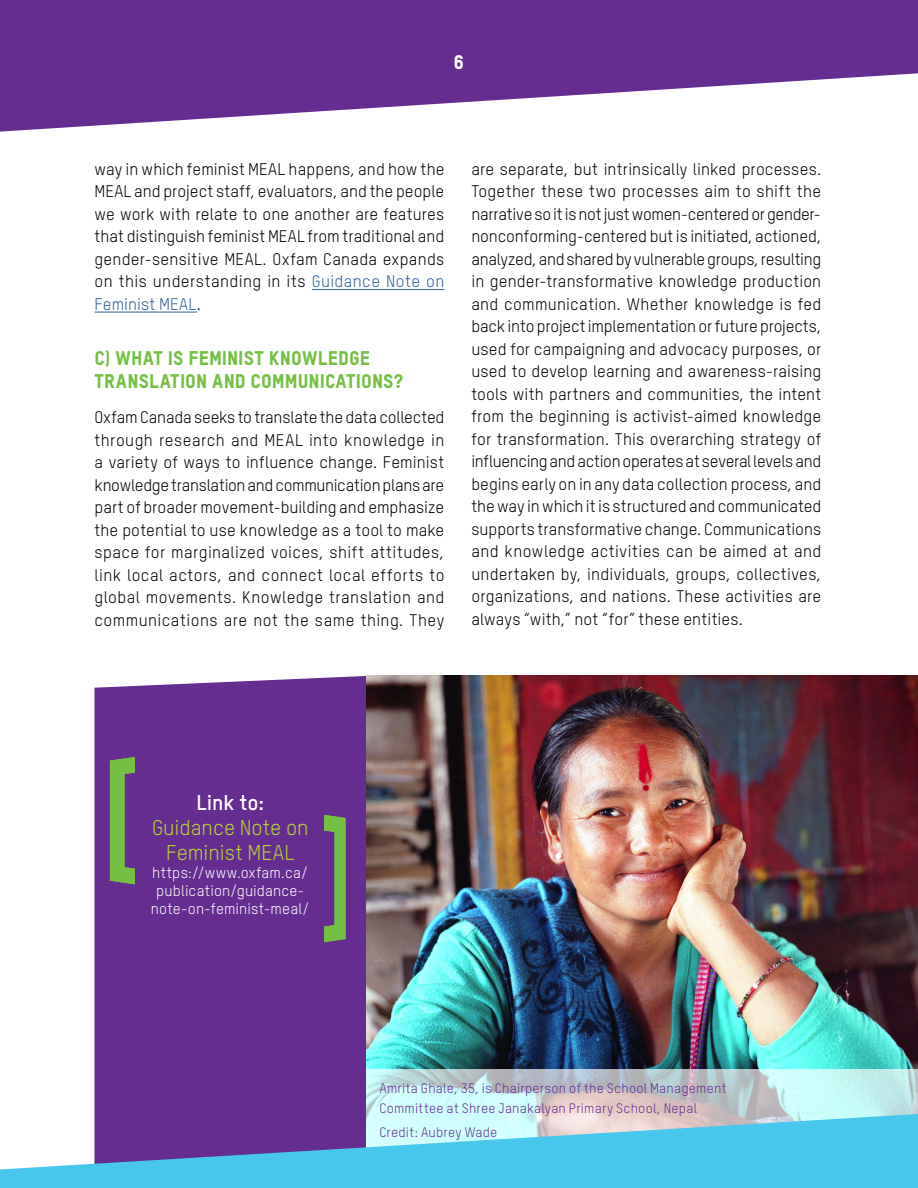
<style>
.page{position:relative;width:918px;height:1188px;background:#fff}
.page>*{position:absolute;margin:0;border:0;box-sizing:border-box;transform-origin:0 0}
.quote{font:21px/25.2px "Oxfam TSTARPRO";color:#b5d334;text-align:center}
.Head1{font:19.5px/23.4px "Oxfam TSTARPRO Headline";letter-spacing:.005em;color:#75c044}
.t1{font:19.5px "Oxfam TSTARPRO Headline";color:#fff}
.MainText{font:16.5px/22.5px "Oxfam TSTARPRO";letter-spacing:.02em;color:#000;text-align:justify}
.quote-2{font:15px/18px "Oxfam TSTARPRO";letter-spacing:.01em;color:#fff;text-align:center}
.Caption_black{font:13.5px/19.5px "Oxfam TSTARPRO";letter-spacing:.02em;color:#662d91}
.s1{color:#2e5e9a}
.s2{font-weight:700;color:#fff}
</style>
<div class="page">
<svg style="left:0;top:0;width:918px;height:132px;fill:#662d91"></svg>
<hr style="left:312px;top:289px;width:132px;height:1px;background:#2e5e9a">
<hr style="left:94px;top:312px;width:103px;height:1px;background:#2e5e9a">
<div style="left:94px;top:676px;width:272px;height:438px;background:#662d91"></div>
<svg style="left:110px;top:757px;width:25px;height:127px;background:#708f5d"></svg>
<svg style="left:324px;top:815px;width:22px;height:127px;background:#6f8860"></svg>
<img style="left:366px;top:676px;width:552px;height:394px">
<svg style="left:366px;top:1070px;width:552px;height:44px;background:#c4dadb"></svg>
<svg style="left:0;top:1114px;width:918px;height:74px;background:#6db6de"></svg>
<p class="t1" style="left:454px;top:48px;width:12px">6</p>
<p class="MainText" style="left:94px;top:156px;width:351px">way in which feminist MEAL happens, and how the MEAL and project staff, evaluators, and the people we work with relate to one another are features that distinguish feminist MEAL from traditional and gender-sensitive MEAL. Oxfam Canada expands on this understanding in its <span class="s1">Guidance Note on Feminist MEAL</span>.</p>
<p class="Head1" style="left:94px;top:345px;width:310px">C) WHAT IS FEMINIST KNOWLEDGE<br>TRANSLATION AND COMMUNICATIONS?</p>
<p class="MainText" style="left:94px;top:405px;width:351px">Oxfam Canada seeks to translate the data collected through research and MEAL into knowledge in a variety of ways to influence change. Feminist knowledge translation and communication plans are part of broader movement-building and emphasize the potential to use knowledge as a tool to make space for marginalized voices, shift attitudes, link local actors, and connect local efforts to global movements. Knowledge translation and communications are not the same thing. They</p>
<p class="MainText" style="left:471px;top:156px;width:351px">are separate, but intrinsically linked processes.<br>Together these two processes aim to shift the narrative so it is not just women-centered or gender&shy;nonconforming-centered but is initiated, actioned, analyzed, and shared by vulnerable groups, resulting in gender-transformative knowledge production and communication. Whether knowledge is fed back into project implementation or future projects, used for campaigning and advocacy purposes, or used to develop learning and awareness-raising tools with partners and communities, the intent from the beginning is activist-aimed knowledge for transformation. This overarching strategy of influencing and action operates at several levels and begins early on in any data collection process, and the way in which it is structured and communicated supports transformative change. Communications and knowledge activities can be aimed at and undertaken by, individuals, groups, collectives, organizations, and nations. These activities are always “with,” not “for” these entities.</p>
<p class="quote" style="left:152px;top:788px;width:158px"><span class="s2">Link to:<br></span>Guidance Note on<br>Feminist MEAL</p>
<p class="quote-2" style="left:151px;top:863px;width:160px">https://www.oxfam.ca/ publication/guidance&shy;note-on-feminist-meal/</p>
<p class="Caption_black" style="left:379px;top:1077px;width:349px">Amrita Ghale, 35, is Chairperson of the School Management<br>Committee at Shree Janakalyan Primary School, Nepal</p>
<p class="Caption_black" style="left:379px;top:1122px;width:120px">Credit: Aubrey Wade</p>
</div>
